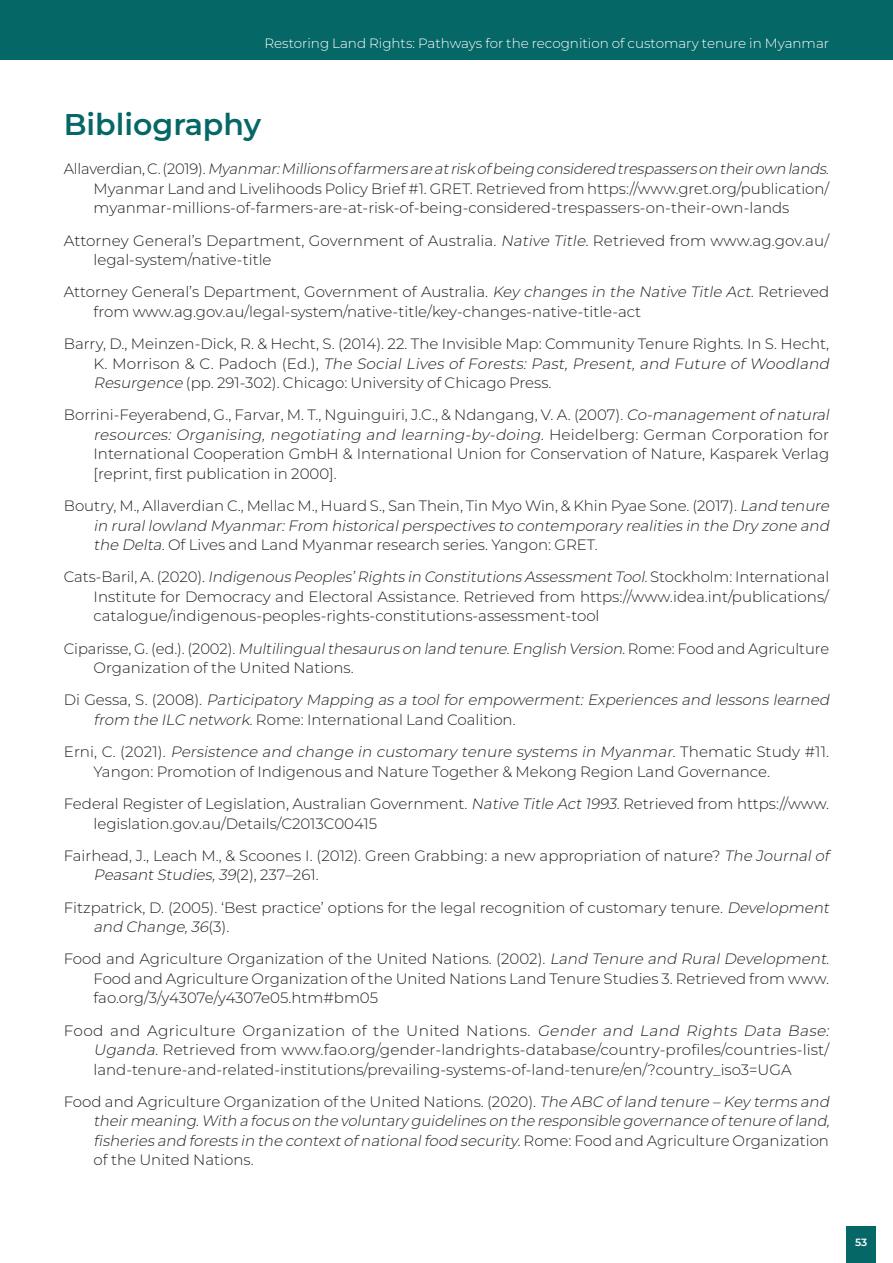
<style>
.page{position:relative;width:893px;height:1263px;background:#fff}
.page>*{position:absolute;margin:0;border:0;box-sizing:border-box;transform-origin:0 0}
.t1{font:600 30px "Montserrat";color:#056766}
.Body-REF{font:300 15px/19.5px "Montserrat";color:#231f20}
.Body-REF-2{font:italic 300 15px/19.5px "Montserrat";color:#231f20}
.t2{font:300 13.5px "Montserrat";color:#fff}
.t3{font:600 10.5px "Montserrat";color:#fff}
.s1{font-style:italic}
.s2{font-style:normal}
</style>
<div class="page">
<div style="left:846px;top:1226px;width:30px;height:37px;background:#056766"></div>
<div style="left:0;top:0;width:893px;height:60px;background:#056766"></div>
<p class="t2" style="left:264px;top:34px;width:566px">Restoring Land Rights: Pathways for the recognition of customary tenure in Myanmar</p>
<p class="t1" style="left:64px;top:105px;width:199px">Bibliography</p>
<p class="Body-REF" style="left:94px;top:159px;width:740px;text-indent:-30px">A l l a ve r d i a n , C . (2 01 9 ) . <span class="s1">Myanmar:Millions offarmers are atrisk ofbeing considered trespassers on theirown lands.<br></span>Myanmar Land and Livelihoods Policy Brief #1. GRET. Retrieved from https://www.gret.org/publication/ myanmar-millions-of-farmers-are-at-risk-of-being-considered-trespassers-on-their-own-lands</p>
<p class="Body-REF" style="left:94px;top:230px;width:737px;text-indent:-30px">Attorney General’s Department, Government of Australia. <span class="s1">Native Title.</span> Retrieved from www.ag.gov.au/ legal-system/native-title</p>
<p class="Body-REF" style="left:94px;top:282px;width:737px;text-indent:-30px">Attorney General’s Department, Government of Australia. <span class="s1">Key changes in the Native Title Act.</span>Retrieved from www.ag.gov.au/legal-system/native-title/key-changes-native-title-act</p>
<p class="Body-REF" style="left:94px;top:334px;width:741px;text-indent:-30px">Barry, D., Meinzen-Dick, R. &amp; Hecht, S. (2014). 22. The Invisible Map: Community Tenure Rights. In S. Hecht,<br>K . M o r r i s o n &amp; C . P a d o c h ( E d . ) , <span class="s1">The Social Lives of Forests: Past, Present, and Future of Woodland<br>Resurgence</span> (pp. 291-302). Chicago: University of Chicago Press.</p>
<p class="Body-REF" style="left:94px;top:405px;width:740px;text-indent:-30px">Borrini-Feyerabend, G., Farvar, M. T., Nguinguiri, J.C., &amp; Ndangang, V. A. (2007). <span class="s1">Co-managementofnatural resources: Organising, negotiating and learning-by-doing.</span> H e i d e l be rg : G e r m a n Co r po ra t i o n fo r International Cooperation GmbH &amp; International Union for Conservation of Nature, Kasparek Verlag [reprint, first publication in 2000].</p>
<p class="Body-REF" style="left:94px;top:496px;width:741px;text-align:justify;text-indent:-30px">Boutry, M., Allaverdian C., Mellac M., Huard S., San Thein, Tin Myo Win, &amp; Khin Pyae Sone. (2017). <span class="s1">Land tenure in rurallowland Myanmar:From historicalperspectives to contemporary realities in the Dry zone and the Delta</span>. Of Lives and Land Myanmar research series. Yangon: GRET.</p>
<p class="Body-REF" style="left:94px;top:567px;width:737px;text-align:justify;text-indent:-30px">C a ts - B a r i l , A . (2 02 0 ) . <span class="s1">Indigenous Peoples’Rights in Constitutions AssessmentTool.</span>Sto c k h o l m : I n te r n a t i o n a l Institute for Democracy and Electoral Assistance. Retrieved from https://www.idea.int/publications/ catalogue/indigenous-peoples-rights-constitutions-assessment-tool</p>
<p class="Body-REF" style="left:94px;top:638px;width:737px;text-indent:-30px">C i pa risse, G . (ed .) . (2002) . <span class="s1">Multilingualthesaurus on land tenure.English Version.</span>Ro m e: Food a n d Ag ri c u lt u re<br>Organization of the United Nations.</p>
<p class="Body-REF-2" style="left:94px;top:690px;width:740px;text-indent:-30px"><span class="s2">D i G e ss a , S . (2 0 0 8 ) .</span> Participatory Mapping as a toolforempowerment:Experiences and lessons learned from the ILC network.<span class="s2">Rome: International Land Coalition.</span></p>
<p class="Body-REF" style="left:94px;top:742px;width:737px;text-indent:-30px">E r n i , C . (2021 ) . <span class="s1">Persistence and change in customary tenure systems in Myanmar.</span> T h e m a t i c St u dy #1 1 .<br>Yangon: Promotion of Indigenous and Nature Together &amp; Mekong Region Land Governance.</p>
<p class="Body-REF" style="left:94px;top:793px;width:737px;text-indent:-30px">Federal Register of Legislation, Australian Government. <span class="s1">Native Title Act1993</span>. Retrieved from https://www. legislation.gov.au/Details/C2013C00415</p>
<p class="Body-REF" style="left:94px;top:845px;width:740px;text-indent:-30px">Fairhead, J., Leach M., &amp; Scoones I. (2012). Green Grabbing: a new appropriation of nature? <span class="s1">The Journalof<br>PeasantStudies,39</span>(2 ) , 23 7–2 61 .</p>
<p class="Body-REF" style="left:94px;top:897px;width:740px;text-indent:-30px">Fitzpatrick, D. (2005). ‘Best practice’ options for the legal recognition of customary tenure. <span class="s1">Development and Change,36</span>(3 ) .</p>
<p class="Body-REF" style="left:94px;top:949px;width:738px;text-align:justify;text-indent:-30px">Food and Agriculture Organization of the United Nations. (2002). <span class="s1">Land Tenure and RuralDevelopment</span>.<br>Food and Agriculture Organization of the United Nations Land Tenure Studies 3. Retrieved from www. fao.org/3/y4307e/y4307e05.htm#bm05</p>
<p class="Body-REF" style="left:94px;top:1020px;width:740px;text-indent:-30px">Food and Agriculture Organization of the United Nations. <span class="s1">Gender and Land Rights Data Base:<br>Uganda.</span> Retrieved from www.fao.org/gender-landrights-database/country-profiles/countries-list/ land-tenure-and-related-institutions/prevailing-systems-of-land-tenure/en/?country_iso3=UGA</p>
<p class="Body-REF-2" style="left:94px;top:1091px;width:741px;text-indent:-30px"><span class="s2">Food and Agriculture Organization of the United Nations. (2020).</span> The ABC ofland tenure – Key terms and theirmeaning.With a focus on the voluntary guidelines on the responsible governance oftenure ofland, fisheries and forests in the contextofnationalfood security.<span class="s2">R o m e : Fo o d a n d Ag r i c u l t u re O rg a n i z a t i o n of the United Nations.</span></p>
<p class="t3" style="left:855px;top:1235px;width:14px">53</p>
</div>
